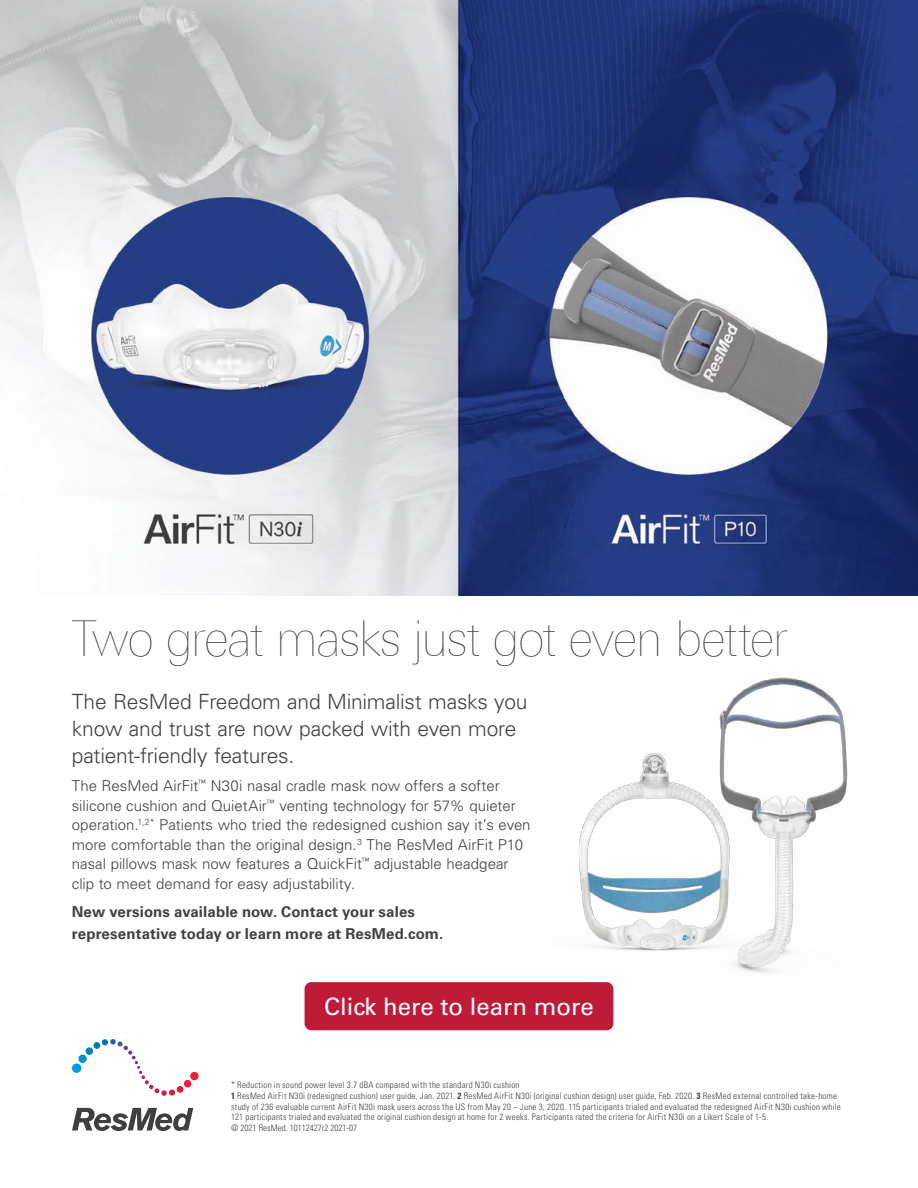
<style>
.page{position:relative;width:918px;height:1188px;background:#fff}
.page>*{position:absolute;margin:0;border:0;box-sizing:border-box;transform-origin:0 0}
.t1{font:300 49.5px "Linotype Univers 130 Ult";letter-spacing:-.035em;color:#414042}
.t2{font:24px "Univers LT Std";color:#fff}
.t3{font:300 21px/27px "Univers LT Std";letter-spacing:-.01em;color:#414042}
.t4{font:300 15px/19.5px "Univers LT Std";color:#414042}
.t5{font:700 15px/21.9px "Univers LT Std";letter-spacing:.01em;color:#414042}
.t6{font:300 condensed 9px/10.8px "Univers LT Std";letter-spacing:.025em;color:#414042}
.s1{font-weight:700}
</style>
<div class="page">
<img style="left:578px;top:789px;width:38px;height:160px">
<img style="left:616px;top:677px;width:232px;height:296px">
<img style="left:0;top:0;width:918px;height:596px">
<div style="left:190px;top:1072px;width:9px;height:8px;background:#ed1c2f;border-radius:50%"></div>
<div style="left:184px;top:1080px;width:8px;height:8px;background:#e31e36;border-radius:50%"></div>
<div style="left:177px;top:1086px;width:7px;height:7px;background:#da1f3d;border-radius:50%"></div>
<div style="left:169px;top:1089px;width:6px;height:7px;background:#d12244;border-radius:50%"></div>
<div style="left:72px;top:1063px;width:9px;height:10px;background:#009bdf;border-radius:50%"></div>
<div style="left:78px;top:1054px;width:9px;height:9px;background:#008fd5;border-radius:50%"></div>
<div style="left:86px;top:1047px;width:7px;height:8px;background:#0083ca;border-radius:50%"></div>
<div style="left:93px;top:1042px;width:7px;height:7px;background:#0077c1;border-radius:50%"></div>
<svg style="left:102px;top:1039px;width:65px;height:57px"></svg>
<svg style="left:72px;top:1108px;width:121px;height:23px"></svg>
<div style="left:305px;top:982px;width:308px;height:48px;background:#be1b39;border-radius:7px"></div>
<h1 class="t1" style="left:72px;top:610px;width:718px">Two great masks just got even better</h1>
<h3 class="t3" style="left:72px;top:688px;width:457px">The ResMed Freedom and Minimalist masks you know and trust are now packed with even more patient-friendly features.</h3>
<p class="t4" style="left:72px;top:776px;width:460px">The ResMed AirFit<sup>™</sup> N30i nasal cradle mask now offers a softer silicone cushion and QuietAir<sup>™</sup> venting technology for 57% quieter operation.<sup>1,2*</sup> Patients who tried the redesigned cushion say it’s even more comfortable than the original design.<sup>3</sup> The ResMed AirFit P10 nasal pillows mask now features a QuickFit<sup>™</sup> adjustable headgear clip to meet demand for easy adjustability.</p>
<h3 class="t5" style="left:72px;top:901px;width:373px">New versions available now. Contact your sales representative today or learn more at ResMed.com.</h3>
<h2 class="t2" style="left:324px;top:992px;width:271px">Click here to learn more</h2>
<p class="t6" style="left:231px;top:1079px;width:611px">* Reduction in sound power level 3.7 dBA compared with the standard N30i cushion<br><span class="s1">1</span> ResMed AirFit N30i (redesigned cushion) user guide, Jan. 2021. <span class="s1">2</span> ResMed AirFit N30i (original cushion design) user guide, Feb. 2020. <span class="s1">3</span> ResMed external controlled take-home study of 236 evaluable current AirFit N30i mask users across the US from May 20 – June 3, 2020. 115 participants trialed and evaluated the redesigned AirFit N30i cushion while 121 participants trialed and evaluated the original cushion design at home for 2 weeks. Participants rated the criteria for AirFit N30i on a Likert Scale of 1-5.<br>@ 2021 ResMed. 10112427r2 2021-07</p>
</div>
